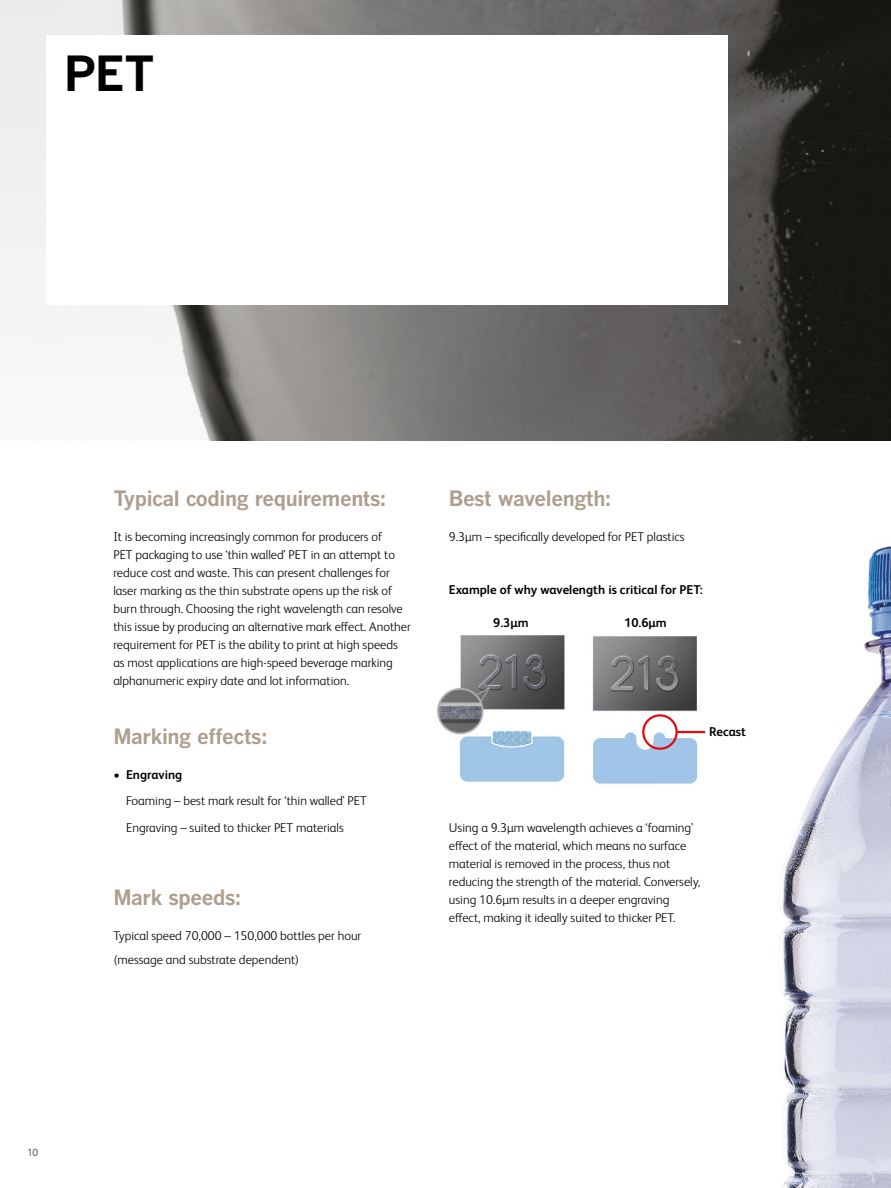
<style>
.page{position:relative;width:891px;height:1188px;background:#fff}
.page>*{position:absolute;margin:0;border:0;box-sizing:border-box;transform-origin:0 0}
.t1{font:700 48px "Benton Gothic";color:#000001}
.t2{font:700 21px "Benton Gothic";letter-spacing:-.02em;color:#ad9e8e}
.t3{font:300 12.75px/18px "FS Albert Pro";color:#000001}
.t4{font:700 12.75px "FS Albert Pro";color:#000001}
.t5{font:300 10.5px "FS Albert Pro";color:#393a38}
.s1{font-weight:700}
</style>
<div class="page">
<img style="left:437px;top:635px;width:128px;height:147px">
<img style="left:592px;top:636px;width:114px;height:148px">
<img style="left:0;top:0;width:891px;height:441px">
<div style="left:46px;top:36px;width:682px;height:269px;background:#fff"></div>
<div style="left:642px;top:714px;width:36px;height:36px;border:2px solid #e20c10;border-radius:50%"></div>
<hr style="left:676px;top:731px;width:29px;height:2px;background:#e20c10">
<img style="left:780px;top:546px;width:111px;height:642px">
<h1 class="t1" style="left:64px;top:45px;width:93px">PET</h1>
<p class="t5" style="left:27px;top:1145px;width:13px">10</p>
<h2 class="t2" style="left:113px;top:486px;width:274px">Typical coding requirements:</h2>
<p class="t3" style="left:113px;top:527px;width:299px">It is becoming increasingly common for producers of<br>PET packaging to use ‘thin walled’ PET in an attempt to reduce cost and waste. This can present challenges for laser marking as the thin substrate opens up the risk of burn through. Choosing the right wavelength can resolve this issue by producing an alternative mark effect. Another requirement for PET is the ability to print at high speeds as most applications are high-speed beverage marking alphanumeric expiry date and lot information.</p>
<h2 class="t2" style="left:113px;top:724px;width:155px">Marking effects:</h2>
<p class="t3" style="left:126px;top:760px;width:242px;line-height:26.5px;text-indent:-13px">• <span class="s1">Engraving<br></span>Foaming – best mark result for ‘thin walled’ PET<br>Engraving – suited to thicker PET materials</p>
<h2 class="t2" style="left:113px;top:885px;width:129px">Mark speeds:</h2>
<p class="t3" style="left:113px;top:923px;width:249px;line-height:24px">Typical speed 70,000 – 150,000 bottles per hour (message and substrate dependent)</p>
<h2 class="t2" style="left:449px;top:486px;width:164px">Best wavelength:</h2>
<p class="t3" style="left:449px;top:527px;width:237px">9.3µm – specifically developed for PET plastics</p>
<p class="t4" style="left:449px;top:580px;width:255px">Example of why wavelength is critical for PET:</p>
<p class="t4" style="left:493px;top:613px;width:37px">9.3µm</p>
<p class="t4" style="left:624px;top:613px;width:44px">10.6µm</p>
<p class="t4" style="left:709px;top:722px;width:38px">Recast</p>
<p class="t3" style="left:449px;top:818px;width:253px">Using a 9.3µm wavelength achieves a ‘foaming’ effect of the material, which means no surface material is removed in the process, thus not reducing the strength of the material. Conversely, using 10.6µm results in a deeper engraving effect, making it ideally suited to thicker PET.</p>
</div>
